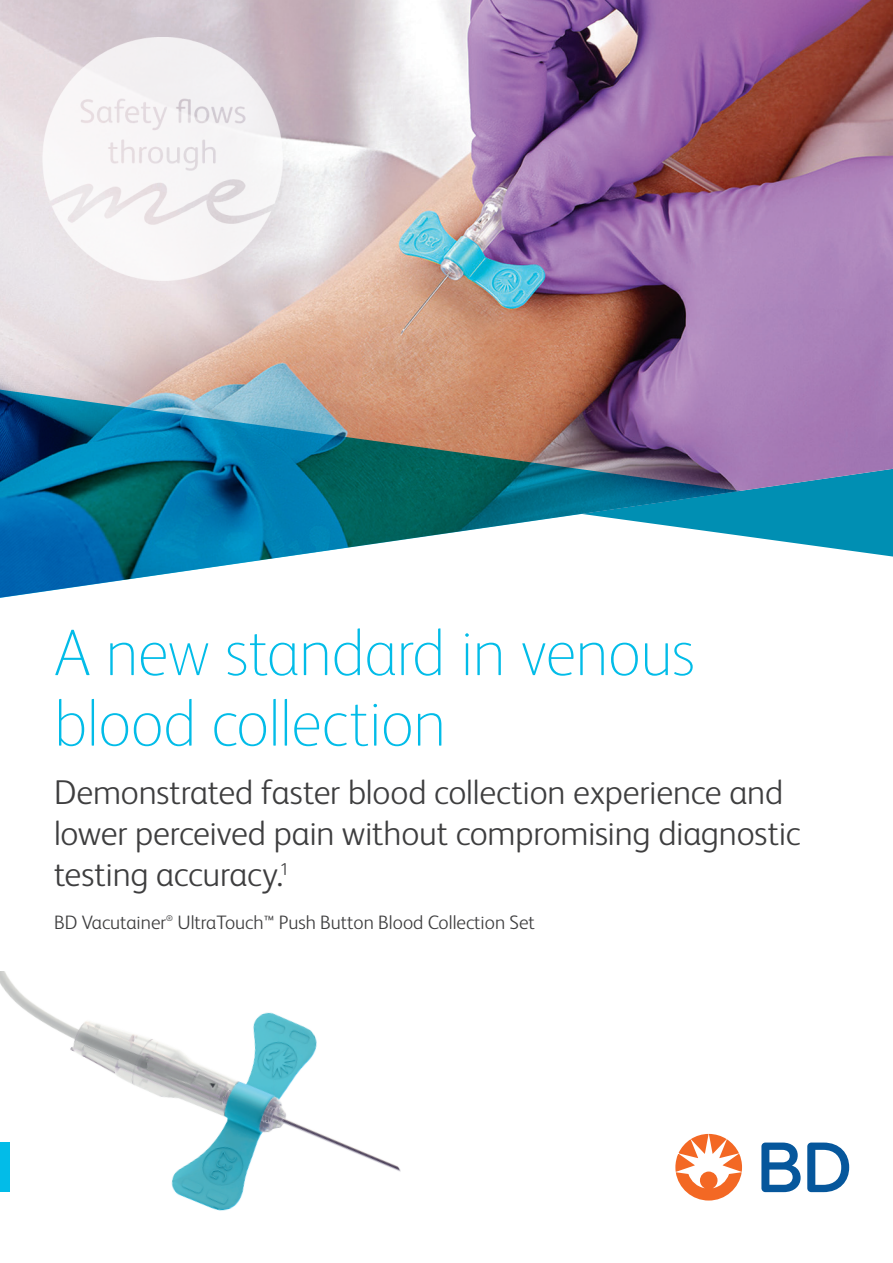
<style>
.page{position:relative;width:893px;height:1263px;background:#fff}
.page>*{position:absolute;margin:0;border:0;box-sizing:border-box;transform-origin:0 0}
.Headline_2___Thin_40{font:100 66px/70.5px "FS Albert Pro";letter-spacing:-.015em;color:#02bce8}
.Subhead_option_2_FS{font:300 34.5px/41.2px "FS Albert Pro";letter-spacing:-.005em;color:#3e3e3f}
.Intro___Light_13{font:300 19.5px "FS Albert Pro";color:#3e3e3f}
.Intro___Light_13-2{font:8.25px "FS Albert Pro";color:#3e3e3f}
.s1{font-weight:400;font-size:16.35px}
</style>
<div class="page">
<svg style="left:761px;top:1142px;width:88px;height:50px"></svg>
<svg style="left:675px;top:1134px;width:67px;height:66px"></svg>
<img style="left:0;top:0;width:893px;height:557px">
<svg style="left:0;top:386px;width:740px;height:212px"></svg>
<img style="left:0;top:972px;width:401px;height:239px">
<img style="left:42px;top:37px;width:240px;height:244px">
<p class="Headline_2___Thin_40" style="left:54px;top:614px;width:643px">A new standard in venous blood collection</p>
<p class="Subhead_option_2_FS" style="left:54px;top:769px;width:748px">Demonstrated faster blood collection experience and lower perceived pain without compromising diagnostic testing accuracy.<sup>1</sup></p>
<p class="Intro___Light_13" style="left:54px;top:909px;width:114px">BD Vacutainer</p>
<p class="Intro___Light_13-2" style="left:166px;top:912px;width:8px">®</p>
<p class="Intro___Light_13" style="left:177px;top:909px;width:359px">UltraTouch<span class="s1">™</span> Push Button Blood Collection Set</p>
</div>
